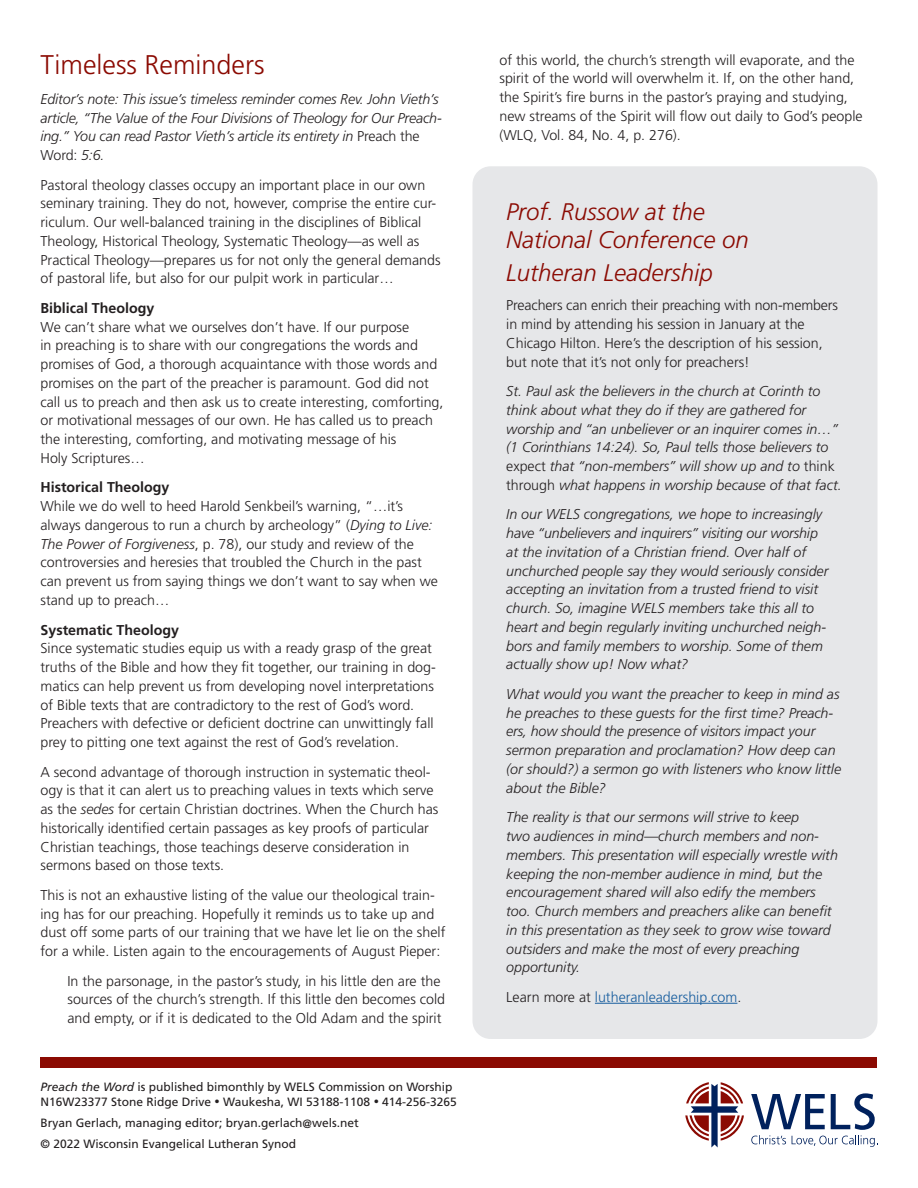
<style>
.page{position:relative;width:918px;height:1188px;background:#fff}
.page>*{position:absolute;margin:0;border:0;box-sizing:border-box;transform-origin:0 0}
._9_5_Body_Text{font:300 27px "Frutiger LT Std";color:#8b0a02}
._9_5_Body_Text-2{font:italic 300 24px/28.8px "Frutiger LT Std";color:#8b0a02}
._9_5_Body_Text-3{font:300 14.25px/18.8px "Frutiger LT Std";color:#231f20}
._9_5_Body_Text-4{font:italic 300 14.25px/18.8px "Frutiger LT Std";color:#231f20}
._9_5_Body_Text-5{font:300 14.25px "Frutiger LT Std";color:#175d9e}
._9_5_Body_Text-6{font:12px/15px "Frutiger LT Std";color:#231f20}
.s1{font-style:normal}
.s2{font-weight:700}
.s3{font-style:italic}
.s4{font-size:10.5px}
.s5{color:#231f20}
</style>
<div class="page">
<div style="left:40px;top:1058px;width:838px;height:10px;background:#8b0a02"></div>
<svg style="left:685px;top:1082px;width:59px;height:66px"></svg>
<svg style="left:751px;top:1093px;width:127px;height:54px"></svg>
<div style="left:472px;top:166px;width:406px;height:873px;background:#e6e7e9;border-radius:18px"></div>
<hr style="left:595px;top:1003px;width:142px;height:1px;background:#175d9e">
<p class="_9_5_Body_Text" style="left:40px;top:50px;width:226px">Timeless Reminders</p>
<p class="_9_5_Body_Text-4" style="left:40px;top:90px;width:403px">Editor’s note: This issue’s timeless reminder comes Rev. John Vieth’s article, “The Value of the Four Divisions of Theology for Our Preach&shy;ing.” You can read Pastor Vieth’s article its entirety in <span class="s1">Preach the Word:</span> 5:6.</p>
<p class="_9_5_Body_Text-3" style="left:40px;top:176px;width:402px">Pastoral theology classes occupy an important place in our own seminary training. They do not, however, comprise the entire cur&shy;riculum. Our well-balanced training in the disciplines of Biblical Theology, Historical Theology, Systematic Theology—as well as Practical Theology—prepares us for not only the general demands of pastoral life, but also for our pulpit work in particular…</p>
<p class="_9_5_Body_Text-3" style="left:40px;top:299px;width:405px"><span class="s2">Biblical Theology<br></span>We can’t share what we ourselves don’t have. If our purpose<br>in preaching is to share with our congregations the words and promises of God, a thorough acquaintance with those words and promises on the part of the preacher is paramount. God did not call us to preach and then ask us to create interesting, comforting, or motivational messages of our own. He has called us to preach the interesting, comforting, and motivating message of his<br>Holy Scriptures…</p>
<p class="_9_5_Body_Text-3" style="left:40px;top:478px;width:399px"><span class="s2">Historical Theology<br></span>While we do well to heed Harold Senkbeil’s warning, “…it’s always dangerous to run a church by archeology” (<span class="s3">Dying to Live:<br>The Power of Forgiveness</span>, p. 78), our study and review of the controversies and heresies that troubled the Church in the past can prevent us from saying things we don’t want to say when we stand up to preach…</p>
<p class="_9_5_Body_Text-3" style="left:40px;top:620px;width:397px"><span class="s2">Systematic Theology<br></span>Since systematic studies equip us with a ready grasp of the great truths of the Bible and how they fit together, our training in dog&shy;matics can help prevent us from developing novel interpretations of Bible texts that are contradictory to the rest of God’s word.<br>Preachers with defective or deficient doctrine can unwittingly fall prey to pitting one text against the rest of God’s revelation.</p>
<p class="_9_5_Body_Text-3" style="left:40px;top:762px;width:400px">A second advantage of thorough instruction in systematic theol&shy;ogy is that it can alert us to preaching values in texts which serve as the <span class="s3">sedes</span> for certain Christian doctrines. When the Church has historically identified certain passages as key proofs of particular Christian teachings, those teachings deserve consideration in sermons based on those texts.</p>
<p class="_9_5_Body_Text-3" style="left:40px;top:886px;width:406px">This is not an exhaustive listing of the value our theological train&shy;ing has for our preaching. Hopefully it reminds us to take up and dust off some parts of our training that we have let lie on the shelf for a while. Listen again to the encouragements of August Pieper:</p>
<p class="_9_5_Body_Text-3" style="left:68px;top:972px;width:379px">In the parsonage, in the pastor’s study, in his little den are the sources of the church’s strength. If this little den becomes cold and empty, or if it is dedicated to the Old Adam and the spirit</p>
<p class="_9_5_Body_Text-6" style="left:40px;top:1080px;width:418px"><span class="s3">Preach the Word</span> is published bimonthly by WELS Commission on Worship<br>N16W23377 Stone Ridge Drive <span class="s4">•</span> Waukesha, WI 53188-1108 <span class="s4">•</span> 414-256-3265</p>
<p class="_9_5_Body_Text-6" style="left:40px;top:1113px;width:320px;line-height:21px">Bryan Gerlach, managing editor; bryan.gerlach@wels.net © 2022 Wisconsin Evangelical Lutheran Synod</p>
<p class="_9_5_Body_Text-3" style="left:500px;top:51px;width:365px">of this world, the church’s strength will evaporate, and the spirit of the world will overwhelm it. If, on the other hand, the Spirit’s fire burns in the pastor’s praying and studying, new streams of the Spirit will flow out daily to God’s people (WLQ, Vol. 84, No. 4, p. 276).</p>
<p class="_9_5_Body_Text-2" style="left:506px;top:197px;width:244px">Prof. Russow at the<br>National Conference on</p>
<p class="_9_5_Body_Text-2" style="left:506px;top:258px;width:208px">Lutheran Leadership</p>
<p class="_9_5_Body_Text-3" style="left:506px;top:296px;width:333px">Preachers can enrich their preaching with non-members in mind by attending his session in January at the Chicago Hilton. Here’s the description of his session, but note that it’s not only for preachers!</p>
<p class="_9_5_Body_Text-4" style="left:506px;top:382px;width:337px">St. Paul ask the believers in the church at Corinth to think about what they do if they are gathered for worship and “an unbeliever or an inquirer comes in…” (1 Corinthians 14:24). So, Paul tells those believers to <span class="s1">expect</span> that “non-members” will show up and to <span class="s1">think through</span> what happens in worship because of that fact.</p>
<p class="_9_5_Body_Text-4" style="left:506px;top:505px;width:324px">In our WELS congregations, we hope to increasingly have “unbelievers and inquirers” visiting our worship at the invitation of a Christian friend. Over half of unchurched people say they would seriously consider accepting an invitation from a trusted friend to visit church. So, imagine WELS members take this all to heart and begin regularly inviting unchurched neigh&shy;bors and family members to worship. Some of them actually show up! Now what?</p>
<p class="_9_5_Body_Text-4" style="left:506px;top:685px;width:336px">What would you want the preacher to keep in mind as he preaches to these guests for the first time? Preach&shy;ers, how should the presence of visitors impact your sermon preparation and proclamation? How deep can (or should?) a sermon go with listeners who know little about the Bible?</p>
<p class="_9_5_Body_Text-4" style="left:506px;top:808px;width:333px">The reality is that our sermons will strive to keep<br>two audiences in mind—church members and non&shy;members. This presentation will especially wrestle with keeping the non-member audience in mind, but the encouragement shared will also edify the members too. Church members and preachers alike can benefit in this presentation as they seek to grow wise toward outsiders and make the most of every preaching opportunity.</p>
<p class="_9_5_Body_Text-5" style="left:506px;top:989px;width:237px"><span class="s5">Learn more at</span> lutheranleadership.com<span class="s5">.</span></p>
</div>
